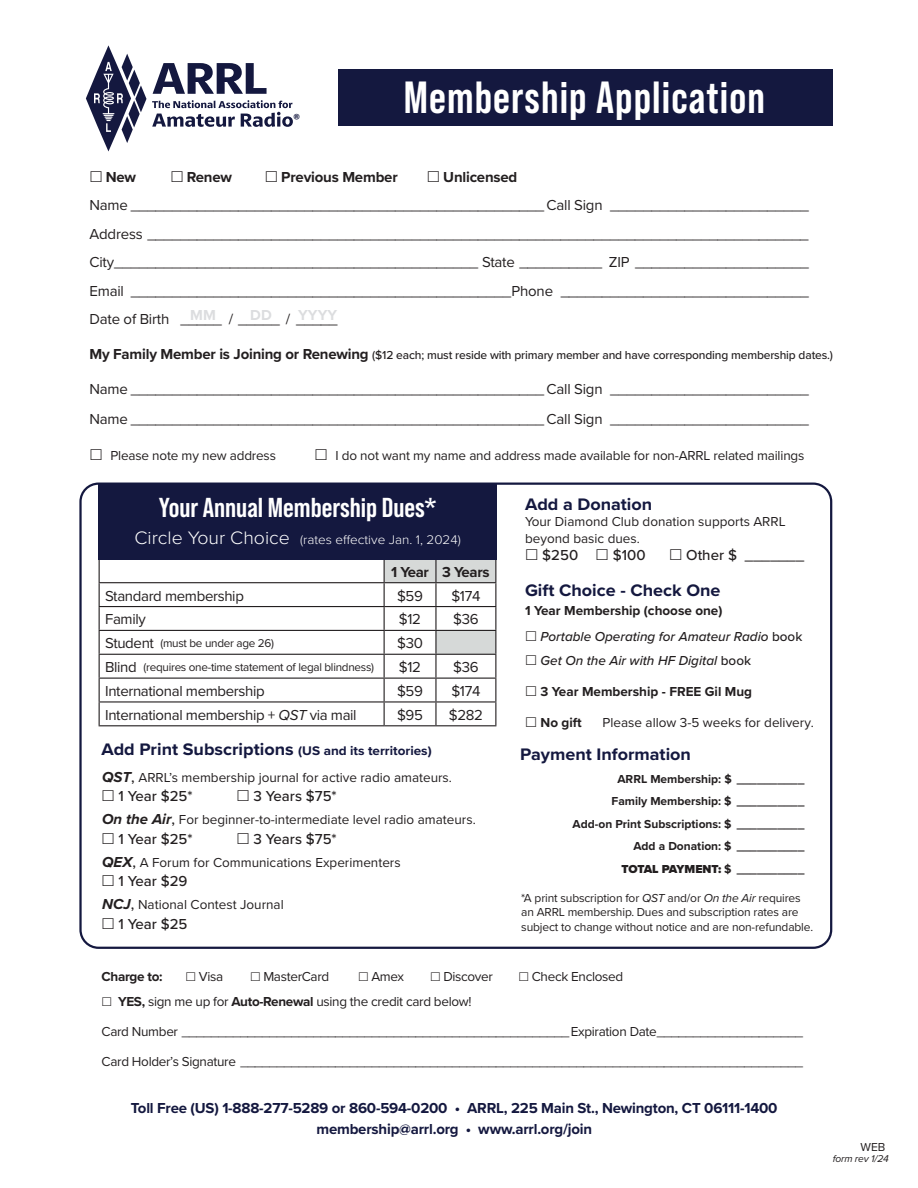
<style>
.page{position:relative;width:918px;height:1188px;background:#fff}
.page>*{position:absolute;margin:0;border:0;box-sizing:border-box;transform-origin:0 0}
.t1{font:700 45px "Bebas Neue Pro";letter-spacing:.025em;color:#fff}
.t2{font:700 27.3px "Bebas Neue Pro";color:#fff;scale:1.04 1}
.Body_Text_3{font:700 17.25px "Proxima Nova";color:#14183f;scale:1.04 1}
.t3{font:15px "Proxima Nova";letter-spacing:-.025em;color:#231f20}
.t4{font:700 15px "Proxima Nova";letter-spacing:-.015em;color:#14183f}
.Body_Text_3-2{font:500 15px "Proxima Nova";color:#231f20}
.t5{font:700 15px "Proxima Nova";letter-spacing:-.015em;color:#231f20}
.t6{font:700 15px "Proxima Nova";letter-spacing:.005em;color:#dcdddf}
.Body_Text_3-3{font:13.5px/16.6px "Proxima Nova";color:#231f20}
.Body_Text_3-4{font:13.5px "Proxima Nova";letter-spacing:-.025em;color:#231f20}
.Body_Text_3-5{font:italic 500 13.5px/26.4px "Proxima Nova";color:#231f20}
.Body_Text_3-6{font:700 13.5px "Proxima Nova";color:#231f20}
.Body_Text_3-7{font:700 13.5px "Proxima Nova";letter-spacing:-.025em;color:#231f20}
.t7{font:300 12.9px "Proxima Nova";color:#fff;scale:1.04 1}
.t8{font:12px/14.4px "Proxima Nova";letter-spacing:-.015em;color:#231f20}
.Body_Text_3-8{font:700 12px/22.5px "Proxima Nova";color:#231f20;text-align:center}
.t9{font:500 12px "Proxima Nova";letter-spacing:-.015em;color:#231f20}
.Body_Text_3-9{font:900 12px "Proxima Nova";letter-spacing:-.01em;color:#231f20}
.t10{font:11.7px "Proxima Nova";letter-spacing:-.025em;color:#231f20}
.t11{font:italic 10.2px "Proxima Nova";letter-spacing:-.015em;color:#231f20}
.t12{font:600 9.6px "Petala Pro";color:#14183f}
.s1{font-weight:700;font-size:15px}
.s2{font-size:18.75px}
.s3{font-size:15px}
.s4{font-style:italic}
.s5{font-size:12.9px}
.s6{font-weight:700;font-style:italic;font-size:15px}
.s7{font-weight:500;font-size:15px}
.s8{font-weight:700;font-style:normal}
.s9{font-style:normal}
.s10{font-weight:700}
</style>
<div class="page">
<hr style="left:99px;top:582px;width:285px;height:1px;background:#231f20">
<hr style="left:99px;top:606px;width:285px;height:1px;background:#231f20">
<hr style="left:99px;top:630px;width:285px;height:1px;background:#231f20">
<hr style="left:99px;top:654px;width:285px;height:1px;background:#231f20">
<hr style="left:99px;top:678px;width:285px;height:1px;background:#231f20">
<hr style="left:99px;top:701px;width:285px;height:2px;background:#231f20">
<svg style="left:99px;top:559px;width:1px;height:166px"></svg>
<svg style="left:384px;top:559px;width:112px;height:166px"></svg>
<hr style="left:99px;top:725px;width:285px;height:1px;background:#231f20">
<hr style="left:384px;top:725px;width:52px;height:1px;background:#231f20">
<hr style="left:436px;top:725px;width:60px;height:1px;background:#231f20">
<div style="left:338px;top:70px;width:494px;height:56px;background:#14183f"></div>
<div style="left:99px;top:484px;width:398px;height:75px;background:#14183f"></div>
<svg style="left:86px;top:45px;width:60px;height:106px"></svg>
<svg style="left:153px;top:63px;width:114px;height:31px"></svg>
<svg style="left:152px;top:100px;width:141px;height:27px"></svg>
<p class="t12" style="left:293px;top:112px;width:8px">®</p>
<p class="t1" style="left:404px;top:72px;width:363px">Membership Application</p>
<p class="t5" style="left:106px;top:166px;width:32px">New</p>
<p class="t5" style="left:187px;top:166px;width:47px">Renew</p>
<p class="t5" style="left:281px;top:166px;width:118px">Previous Member</p>
<p class="t5" style="left:443px;top:166px;width:76px">Unlicensed</p>
<p class="t3" style="left:89px;top:194px;width:721px">Name __________________________________________________ Call Sign ________________________</p>
<p class="t3" style="left:89px;top:223px;width:721px">Address ________________________________________________________________________________</p>
<p class="t3" style="left:89px;top:251px;width:721px">City____________________________________________ State __________ ZIP _____________________</p>
<p class="t3" style="left:89px;top:280px;width:721px">Email ______________________________________________Phone ______________________________</p>
<p class="t3" style="left:89px;top:308px;width:250px">Date of Birth _____ / _____ / _____</p>
<p class="t9" style="left:89px;top:346px;width:745px"><span class="s1">My Family Member is Joining or Renewing</span> ($12 each; must reside with primary member and have corresponding membership dates.)</p>
<p class="t3" style="left:89px;top:377px;width:721px">Name __________________________________________________ Call Sign ________________________</p>
<p class="t3" style="left:89px;top:407px;width:721px">Name __________________________________________________ Call Sign ________________________</p>
<p class="Body_Text_3-3" style="left:110px;top:446px;width:167px">Please note my new address</p>
<p class="Body_Text_3-3" style="left:335px;top:446px;width:470px">I do not want my name and address made available for non-ARRL related mailings</p>
<p class="t6" style="left:190px;top:304px;width:27px">MM</p>
<p class="t6" style="left:250px;top:304px;width:23px">DD</p>
<p class="t6" style="left:298px;top:304px;width:41px">YYYY</p>
<p class="t2" style="left:159px;top:492px;width:268px">Your Annual Membership Dues*</p>
<p class="t7" style="left:135px;top:530px;width:315px"><span class="s2">Circle Your Choice</span> (rates effective Jan. 1, 2024)</p>
<p class="t5" style="left:391px;top:561px;width:39px">1 Year</p>
<p class="t5" style="left:442px;top:561px;width:49px">3 Years</p>
<p class="t3" style="left:105px;top:584px;width:140px">Standard membership</p>
<p class="t3" style="left:397px;top:584px;width:27px">$59</p>
<p class="t3" style="left:451px;top:584px;width:31px">$174</p>
<p class="t3" style="left:105px;top:608px;width:42px">Family</p>
<p class="t3" style="left:399px;top:608px;width:24px">$12</p>
<p class="t3" style="left:453px;top:608px;width:27px">$36</p>
<p class="t10" style="left:105px;top:634px;width:170px"><span class="s3">Student</span> (must be under age 26)</p>
<p class="t3" style="left:397px;top:632px;width:27px">$30</p>
<p class="t10" style="left:105px;top:658px;width:270px"><span class="s3">Blind</span> (requires one-time statement of legal blindness)</p>
<p class="t3" style="left:399px;top:656px;width:24px">$12</p>
<p class="t3" style="left:453px;top:656px;width:27px">$36</p>
<p class="t3" style="left:105px;top:680px;width:161px">International membership</p>
<p class="t3" style="left:397px;top:680px;width:27px">$59</p>
<p class="t3" style="left:451px;top:680px;width:31px">$174</p>
<p class="t3" style="left:105px;top:704px;width:253px">International membership + <span class="s4">QST</span> via mail</p>
<p class="t3" style="left:397px;top:704px;width:27px">$95</p>
<p class="t3" style="left:449px;top:704px;width:36px">$282</p>
<p class="Body_Text_3" style="left:101px;top:737px;width:319px">Add Print Subscriptions <span class="s5">(US and its territories)</span></p>
<p class="Body_Text_3-3" style="left:102px;top:768px;width:351px"><span class="s6">QST</span><span class="s7">,</span> ARRL’s membership journal for active radio amateurs.</p>
<p class="Body_Text_3-2" style="left:119px;top:785px;width:76px">1 Year $25*</p>
<p class="Body_Text_3-2" style="left:254px;top:785px;width:85px">3 Years $75*</p>
<p class="Body_Text_3-3" style="left:102px;top:811px;width:375px"><span class="s6">On the Air</span><span class="s7">,</span> For beginner-to-intermediate level radio amateurs.</p>
<p class="Body_Text_3-2" style="left:119px;top:827px;width:76px">1 Year $25*</p>
<p class="Body_Text_3-2" style="left:254px;top:827px;width:85px">3 Years $75*</p>
<p class="Body_Text_3-3" style="left:102px;top:853px;width:300px"><span class="s6">QEX</span><span class="s7">,</span> A Forum for Communications Experimenters</p>
<p class="Body_Text_3-2" style="left:119px;top:870px;width:70px">1 Year $29</p>
<p class="Body_Text_3-3" style="left:102px;top:896px;width:183px"><span class="s6">NCJ</span><span class="s7">,</span> National Contest Journal</p>
<p class="Body_Text_3-2" style="left:119px;top:912px;width:70px">1 Year $25</p>
<p class="Body_Text_3" style="left:525px;top:491px;width:124px">Add a Donation</p>
<p class="Body_Text_3-3" style="left:525px;top:513px;width:262px">Your Diamond Club donation supports ARRL beyond basic dues.</p>
<p class="Body_Text_3-2" style="left:542px;top:544px;width:37px">$250</p>
<p class="Body_Text_3-2" style="left:613px;top:544px;width:34px">$100</p>
<p class="Body_Text_3-2" style="left:686px;top:544px;width:119px">Other $ _______</p>
<p class="Body_Text_3" style="left:525px;top:578px;width:189px">Gift Choice - Check One</p>
<p class="Body_Text_3-5" style="left:541px;top:597px;width:263px;text-indent:-16px"><span class="s8">1 Year Membership (choose one)<br></span>Portable Operating for Amateur Radio <span class="s9">book</span></p>
<p class="Body_Text_3-5" style="left:541px;top:647px;width:212px">Get On the Air with HF Digital <span class="s9">book</span></p>
<p class="Body_Text_3-6" style="left:541px;top:682px;width:213px">3 Year Membership - FREE Gil Mug</p>
<p class="Body_Text_3-6" style="left:541px;top:712px;width:43px">No gift</p>
<p class="Body_Text_3-3" style="left:603px;top:713px;width:213px">Please allow 3-5 weeks for delivery.</p>
<p class="Body_Text_3" style="left:520px;top:742px;width:166px">Payment Information</p>
<p class="Body_Text_3-8" style="left:612px;top:767px;width:194px">ARRL Membership: $ __________<br>Family Membership: $ __________</p>
<p class="Body_Text_3-8" style="left:573px;top:812px;width:233px">Add-on Print Subscriptions: $ __________</p>
<p class="Body_Text_3-8" style="left:633px;top:835px;width:173px">Add a Donation: $ __________</p>
<p class="Body_Text_3-9" style="left:622px;top:860px;width:184px">TOTAL PAYMENT: <span class="s10">$ __________</span></p>
<p class="t8" style="left:521px;top:890px;width:293px">*A print subscription for <span class="s4">QST</span> and/or <span class="s4">On the Air</span> requires an ARRL membership. Dues and subscription rates are subject to change without notice and are non-refundable.</p>
<p class="Body_Text_3-7" style="left:102px;top:966px;width:63px">Charge to:</p>
<p class="Body_Text_3-3" style="left:199px;top:968px;width:26px">Visa</p>
<p class="Body_Text_3-4" style="left:263px;top:966px;width:68px">MasterCard</p>
<p class="Body_Text_3-3" style="left:371px;top:968px;width:34px">Amex</p>
<p class="Body_Text_3-4" style="left:443px;top:966px;width:51px">Discover</p>
<p class="Body_Text_3-4" style="left:532px;top:966px;width:93px">Check Enclosed</p>
<p class="Body_Text_3-4" style="left:118px;top:992px;width:355px"><span class="s10">YES,</span> sign me up for <span class="s10">Auto-Renewal</span> using the credit card below!</p>
<p class="Body_Text_3-4" style="left:102px;top:1022px;width:703px">Card Number _____________________________________________________Expiration Date____________________</p>
<p class="Body_Text_3-4" style="left:102px;top:1052px;width:703px">Card Holder’s Signature _____________________________________________________________________________</p>
<p class="t4" style="left:131px;top:1097px;width:648px">Toll Free (US) 1-888-277-5289 or 860-594-0200 • ARRL, 225 Main St., Newington, CT 06111-1400</p>
<p class="t4" style="left:316px;top:1118px;width:277px">membership@arrl.org • www.arrl.org/join</p>
<p class="t8" style="left:861px;top:1139px;width:26px">WEB</p>
<p class="t11" style="left:833px;top:1151px;width:58px">form rev 1/24</p>
</div>
